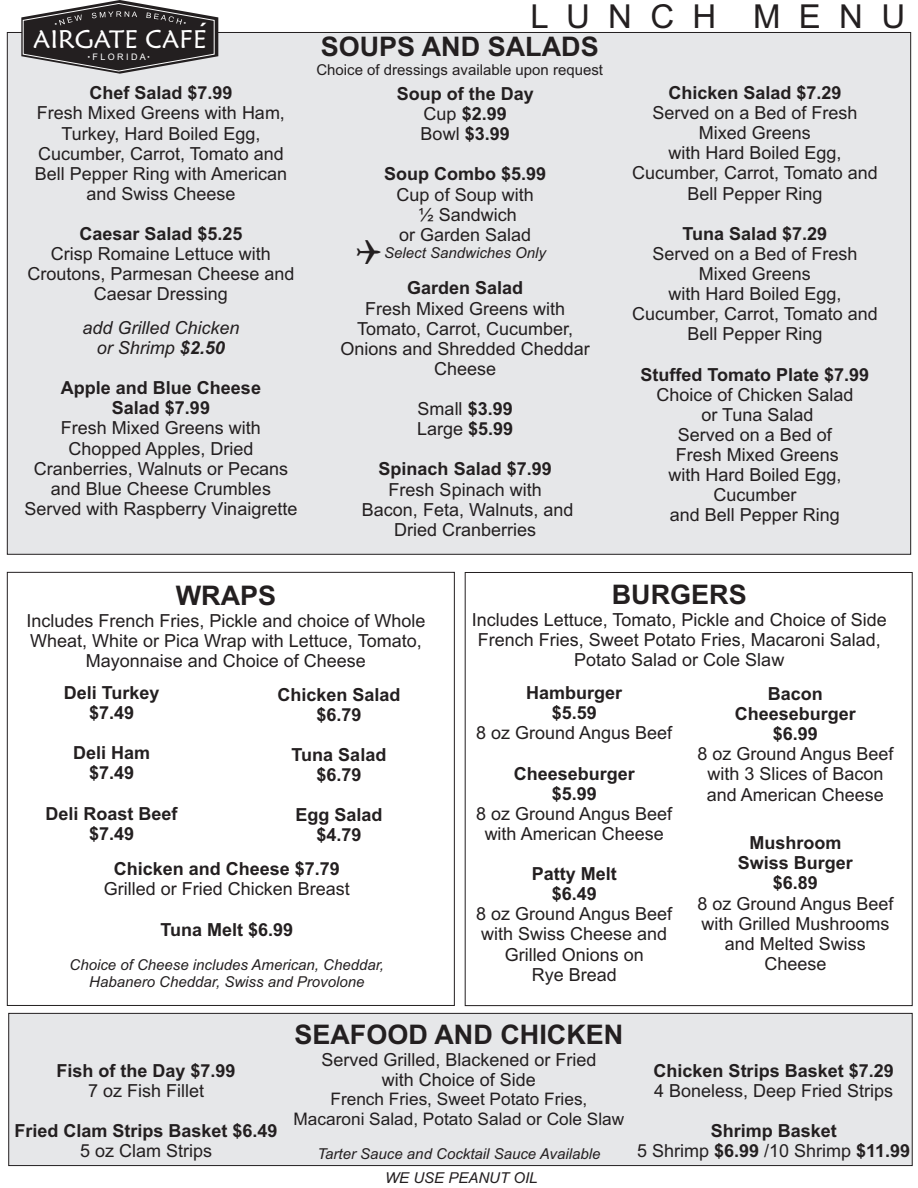
<style>
.page{position:relative;width:918px;height:1188px;background:#fff}
.page>*{position:absolute;margin:0;border:0;box-sizing:border-box;transform-origin:0 0}
.t1{font:33px "Arial";color:#231f20}
.t2{font:700 27px "Arial";color:#231f20}
.t3{font:25.35px "Maiandra GD";color:#fff}
.t4{font:18px/20.1px "Arial";color:#231f20;text-align:center}
.t5{font:700 18px/20.1px "Arial";color:#231f20;text-align:center}
.t6{font:italic 18px/20.1px "Arial";color:#231f20;text-align:center}
.t7{font:17.25px/19.2px "Arial";color:#231f20;text-align:center}
.t8{font:italic 15px/16.8px "Arial";color:#231f20;text-align:center}
.t9{font:15px "Arial";color:#231f20}
.t10{font:9px "Arial";color:#fff}
.t11{font:3px "Wingdings";color:#fff}
.s1{font-weight:700}
.s2{font-weight:400}
</style>
<div class="page">
<div style="left:7px;top:32px;width:904px;height:523px;background:#e6e7e9"></div>
<svg style="left:7px;top:572px;width:448px;height:434px"></svg>
<svg style="left:464px;top:572px;width:449px;height:434px"></svg>
<div style="left:8px;top:1013px;width:905px;height:153px;background:#e6e7e9"></div>
<svg style="left:357px;top:240px;width:24px;height:24px"></svg>
<svg style="left:17px;top:0;width:205px;height:78px;background:#6a6768"></svg>
<p class="t11" style="left:55px;top:23px;width:15px">●</p>
<p class="t11" style="left:184px;top:22px;width:15px">●</p>
<p class="t11" style="left:88px;top:56px;width:15px">●</p>
<p class="t11" style="left:148px;top:56px;width:15px">●</p>
<h3 class="t3" style="left:33px;top:28px;width:175px">AIRGATE CAFE</h3>
<p class="t10" style="left:93px;top:54px;width:55px">F L O R I D A</p>
<p class="t5" style="left:89px;top:85px;width:145px">Chef Salad $7.99</p>
<p class="t4" style="left:35px;top:105px;width:254px">Fresh Mixed Greens with Ham,<br>Turkey, Hard Boiled Egg,<br>Cucumber, Carrot, Tomato and<br>Bell Pepper Ring with American and Swiss Cheese</p>
<p class="t5" style="left:79px;top:225px;width:165px">Caesar Salad $5.25</p>
<p class="t4" style="left:27px;top:245px;width:269px">Crisp Romaine Lettuce with<br>Croutons, Parmesan Cheese and<br>Caesar Dressing</p>
<p class="t6" style="left:82px;top:319px;width:159px">add Grilled Chicken or Shrimp <span class="s1">$2.50</span></p>
<p class="t5" style="left:61px;top:380px;width:202px">Apple and Blue Cheese<br>Salad $7.99</p>
<p class="t4" style="left:25px;top:420px;width:274px">Fresh Mixed Greens with<br>Chopped Apples, Dried<br>Cranberries, Walnuts or Pecans and Blue Cheese Crumbles<br>Served with Raspberry Vinaigrette</p>
<h1 class="t1" style="left:531px;top:4px;width:376px">L U N C H M E N U</h1>
<h2 class="t2" style="left:321px;top:36px;width:280px">SOUPS AND SALADS</h2>
<p class="t9" style="left:316px;top:64px;width:288px">Choice of dressings available upon request</p>
<p class="t5" style="left:397px;top:85px;width:139px">Soup of the Day<br><span class="s2">Cup</span> $2.99<br><span class="s2">Bowl</span> $3.99</p>
<p class="t5" style="left:384px;top:166px;width:164px">Soup Combo $5.99</p>
<p class="t4" style="left:397px;top:186px;width:139px">Cup of Soup with ½ Sandwich<br>or Garden Salad</p>
<p class="t8" style="left:384px;top:246px;width:163px">Select Sandwiches Only</p>
<p class="t5" style="left:407px;top:280px;width:118px">Garden Salad</p>
<p class="t4" style="left:341px;top:300px;width:251px">Fresh Mixed Greens with<br>Tomato, Carrot, Cucumber,<br>Onions and Shredded Cheddar<br>Cheese</p>
<p class="t4" style="left:417px;top:400px;width:98px;text-align:left">Small <span class="s1">$3.99<br></span>Large <span class="s1">$5.99</span></p>
<p class="t5" style="left:379px;top:461px;width:175px">Spinach Salad $7.99</p>
<p class="t4" style="left:362px;top:481px;width:213px">Fresh Spinach with<br>Bacon, Feta, Walnuts, and<br>Dried Cranberries</p>
<p class="t5" style="left:668px;top:84px;width:175px">Chicken Salad $7.29</p>
<p class="t4" style="left:632px;top:104px;width:247px">Served on a Bed of Fresh<br>Mixed Greens<br>with Hard Boiled Egg,<br>Cucumber, Carrot, Tomato and<br>Bell Pepper Ring</p>
<p class="t5" style="left:683px;top:225px;width:146px">Tuna Salad $7.29</p>
<p class="t4" style="left:632px;top:245px;width:247px">Served on a Bed of Fresh<br>Mixed Greens<br>with Hard Boiled Egg,<br>Cucumber, Carrot, Tomato and<br>Bell Pepper Ring</p>
<p class="t5" style="left:641px;top:366px;width:230px">Stuffed Tomato Plate $7.99</p>
<p class="t4" style="left:656px;top:386px;width:199px">Choice of Chicken Salad or Tuna Salad<br>Served on a Bed of<br>Fresh Mixed Greens with Hard Boiled Egg,<br>Cucumber<br>and Bell Pepper Ring</p>
<h2 class="t2" style="left:176px;top:585px;width:102px">WRAPS</h2>
<p class="t4" style="left:26px;top:612px;width:401px">Includes French Fries, Pickle and choice of Whole<br>Wheat, White or Pica Wrap with Lettuce, Tomato,<br>Mayonnaise and Choice of Cheese</p>
<h2 class="t2" style="left:612px;top:584px;width:136px">BURGERS</h2>
<p class="t4" style="left:472px;top:611px;width:416px">Includes Lettuce, Tomato, Pickle and Choice of Side<br>French Fries, Sweet Potato Fries, Macaroni Salad,<br>Potato Salad or Cole Slaw</p>
<p class="t5" style="left:64px;top:684px;width:97px">Deli Turkey $7.49</p>
<p class="t5" style="left:73px;top:745px;width:79px">Deli Ham $7.49</p>
<p class="t5" style="left:46px;top:805px;width:134px">Deli Roast Beef $7.49</p>
<p class="t5" style="left:526px;top:684px;width:98px">Hamburger $5.59</p>
<p class="t4" style="left:476px;top:725px;width:198px">8 oz Ground Angus Beef</p>
<p class="t5" style="left:514px;top:765px;width:123px">Cheeseburger $5.99</p>
<p class="t4" style="left:476px;top:805px;width:198px">8 oz Ground Angus Beef with American Cheese</p>
<p class="t5" style="left:532px;top:865px;width:87px">Patty Melt $6.49</p>
<p class="t4" style="left:476px;top:906px;width:198px">8 oz Ground Angus Beef with Swiss Cheese and<br>Grilled Onions on<br>Rye Bread</p>
<p class="t5" style="left:735px;top:685px;width:123px">Bacon<br>Cheeseburger $6.99</p>
<p class="t4" style="left:697px;top:746px;width:198px">8 oz Ground Angus Beef with 3 Slices of Bacon and American Cheese</p>
<p class="t5" style="left:738px;top:834px;width:117px">Mushroom<br>Swiss Burger $6.89</p>
<p class="t4" style="left:697px;top:895px;width:198px">8 oz Ground Angus Beef with Grilled Mushrooms and Melted Swiss<br>Cheese</p>
<p class="t5" style="left:277px;top:686px;width:125px">Chicken Salad $6.79</p>
<p class="t5" style="left:292px;top:746px;width:96px">Tuna Salad $6.79</p>
<p class="t5" style="left:295px;top:807px;width:89px">Egg Salad $4.79</p>
<p class="t5" style="left:114px;top:861px;width:228px">Chicken and Cheese $7.79</p>
<p class="t4" style="left:104px;top:881px;width:248px">Grilled or Fried Chicken Breast</p>
<p class="t5" style="left:160px;top:921px;width:134px">Tuna Melt $6.99</p>
<p class="t8" style="left:70px;top:958px;width:316px">Choice of Cheese includes American, Cheddar,<br>Habanero Cheddar, Swiss and Provolone</p>
<h2 class="t2" style="left:294px;top:1024px;width:330px">SEAFOOD AND CHICKEN</h2>
<p class="t4" style="left:321px;top:1051px;width:277px">Served Grilled, Blackened or Fried with Choice of Side</p>
<p class="t7" style="left:294px;top:1091px;width:332px">French Fries, Sweet Potato Fries,<br>Macaroni Salad, Potato Salad or Cole Slaw</p>
<p class="t8" style="left:317px;top:1146px;width:284px">Tarter Sauce and Cocktail Sauce Available</p>
<p class="t5" style="left:654px;top:1062px;width:242px">Chicken Strips Basket $7.29</p>
<p class="t4" style="left:654px;top:1082px;width:241px">4 Boneless, Deep Fried Strips</p>
<p class="t5" style="left:637px;top:1122px;width:275px">Shrimp Basket<br><span class="s2">5 Shrimp</span> $6.99 <span class="s2">/10 Shrimp</span> $11.99</p>
<p class="t5" style="left:57px;top:1062px;width:181px">Fish of the Day $7.99</p>
<p class="t4" style="left:88px;top:1082px;width:118px">7 oz Fish Fillet</p>
<p class="t5" style="left:15px;top:1122px;width:265px">Fried Clam Strips Basket $6.49</p>
<p class="t4" style="left:80px;top:1142px;width:134px">5 oz Clam Strips</p>
<p class="t8" style="left:385px;top:1171px;width:154px">WE USE PEANUT OIL</p>
</div>
